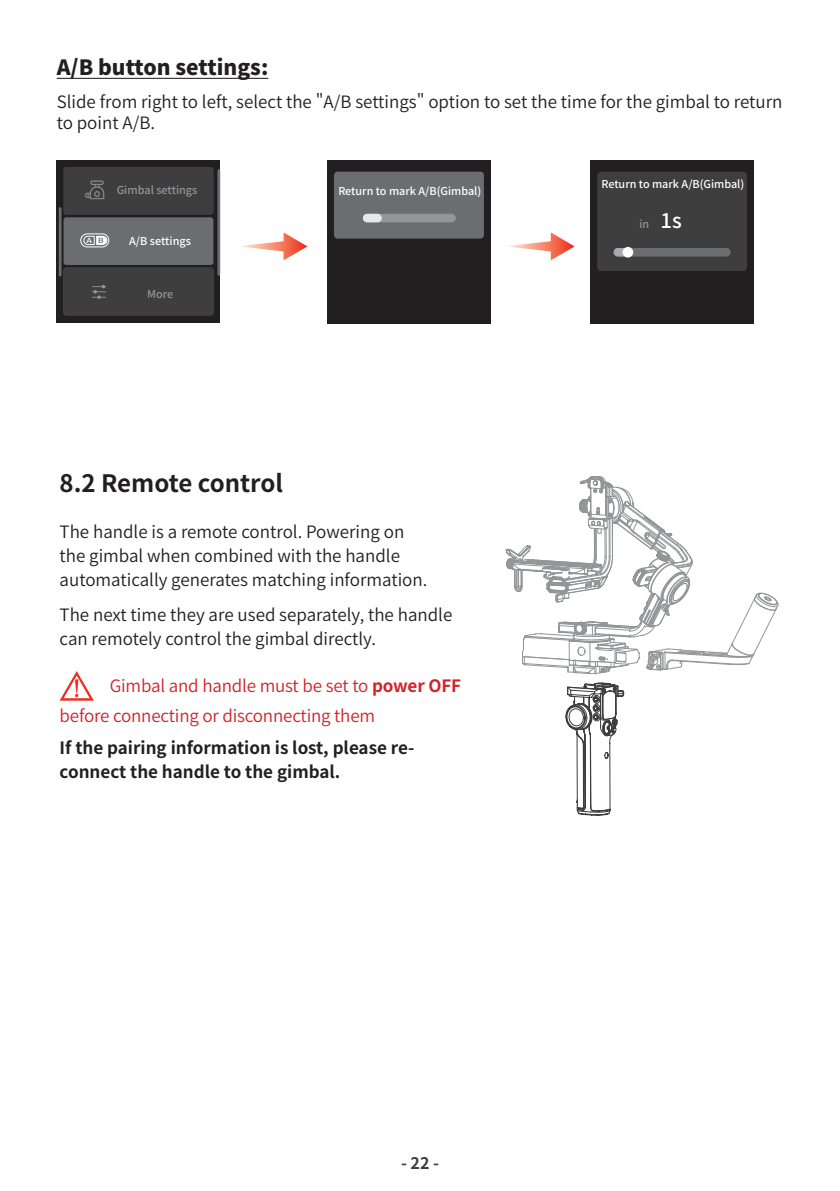
<style>
.page{position:relative;width:840px;height:1191px;background:#fff}
.page>*{position:absolute;margin:0;border:0;box-sizing:border-box;transform-origin:0 0}
.t1{font:700 24px "Source Han Sans CN";color:#231f20}
.t2{font:800 21px "Source Han Sans CN";color:#231f20}
.t3{font:17px/24px "Source Han Sans CN";color:#231f20}
.t4{font:17px/29.2px "Source Han Sans CN";letter-spacing:-.01em;color:#d1232a}
.t5{font:700 17px/24px "Source Han Sans CN";color:#231f20}
.t6{font:700 16px "Source Han Sans CN";color:#3e3e3f}
.t7{font:500 10.8px "Source Han Sans CN";color:#fff}
.t8{font:500 10.8px "Source Han Sans CN";color:#939598}
.t9{font:500 7px "Source Han Sans CN";color:#fff;scale:1.26 1}
.s1{font-weight:700}
.s2{font-size:20.2px;color:#fff}
</style>
<div class="page">
<hr style="left:57px;top:78px;width:211px;height:1px;background:#231f20">
<div style="left:327px;top:160px;width:163px;height:163px;background:#231f20"></div>
<div style="left:334px;top:172px;width:149px;height:67px;background:#6c6d70;border-radius:4px"></div>
<div style="left:362px;top:214px;width:93px;height:8px;background:#939598;border-radius:4px"></div>
<div style="left:362px;top:214px;width:19px;height:8px;background:#e6e7e9;border-radius:4px"></div>
<div style="left:590px;top:160px;width:163px;height:163px;background:#231f20"></div>
<div style="left:597px;top:172px;width:149px;height:99px;background:#3e3e3f"></div>
<div style="left:613px;top:248px;width:117px;height:8px;background:#6c6d70;border-radius:4px"></div>
<div style="left:613px;top:248px;width:18px;height:8px;background:#a8a9ad;border-radius:4px"></div>
<div style="left:622px;top:247px;width:11px;height:10px;background:#fff;border-radius:50%"></div>
<div style="left:57px;top:160px;width:163px;height:163px;background:#231f20"></div>
<hr style="left:59px;top:207px;width:2px;height:69px;background:#6c6d70">
<svg style="left:63px;top:167px;width:157px;height:148px"></svg>
<svg style="left:508px;top:233px;width:66px;height:27px"></svg>
<svg style="left:241px;top:233px;width:66px;height:27px"></svg>
<svg style="left:60px;top:671px;width:34px;height:29px"></svg>
<svg style="left:565px;top:682px;width:59px;height:133px"></svg>
<svg style="left:505px;top:476px;width:273px;height:198px"></svg>
<p class="t2" style="left:57px;top:56px;width:213px">A/B button settings:</p>
<p class="t3" style="left:57px;top:92px;width:726px;line-height:20.4px">Slide from right to left, select the "A/B settings" option to set the time for the gimbal to return to point A/B.</p>
<p class="t9" style="left:87px;top:236px;width:6px">A</p>
<p class="t8" style="left:117px;top:184px;width:82px">Gimbal settings</p>
<p class="t7" style="left:129px;top:235px;width:63px">A/B settings</p>
<p class="t8" style="left:147px;top:287px;width:28px">More</p>
<p class="t7" style="left:338px;top:185px;width:144px">Return to mark A/B(Gimbal)</p>
<h1 class="t1" style="left:60px;top:470px;width:225px">8.2 Remote control</h1>
<p class="t3" style="left:60px;top:520px;width:369px">The handle is a remote control. Powering on the gimbal when combined with the handle automatically generates matching information.</p>
<p class="t3" style="left:60px;top:603px;width:394px">The next time they are used separately, the handle can remotely control the gimbal directly.</p>
<p class="t4" style="left:60px;top:672px;width:403px;text-indent:50px">Gimbal and handle must be set to <span class="s1">power OFF </span>before connecting or disconnecting them</p>
<p class="t5" style="left:60px;top:736px;width:356px">If the pairing information is lost, please re&shy;connect the handle to the gimbal.</p>
<p class="t7" style="left:601px;top:178px;width:144px">Return to mark A/B(Gimbal)</p>
<p class="t8" style="left:639px;top:218px;width:44px">in <span class="s2">1s</span></p>
<p class="t6" style="left:401px;top:1153px;width:39px">- 22 -</p>
</div>
